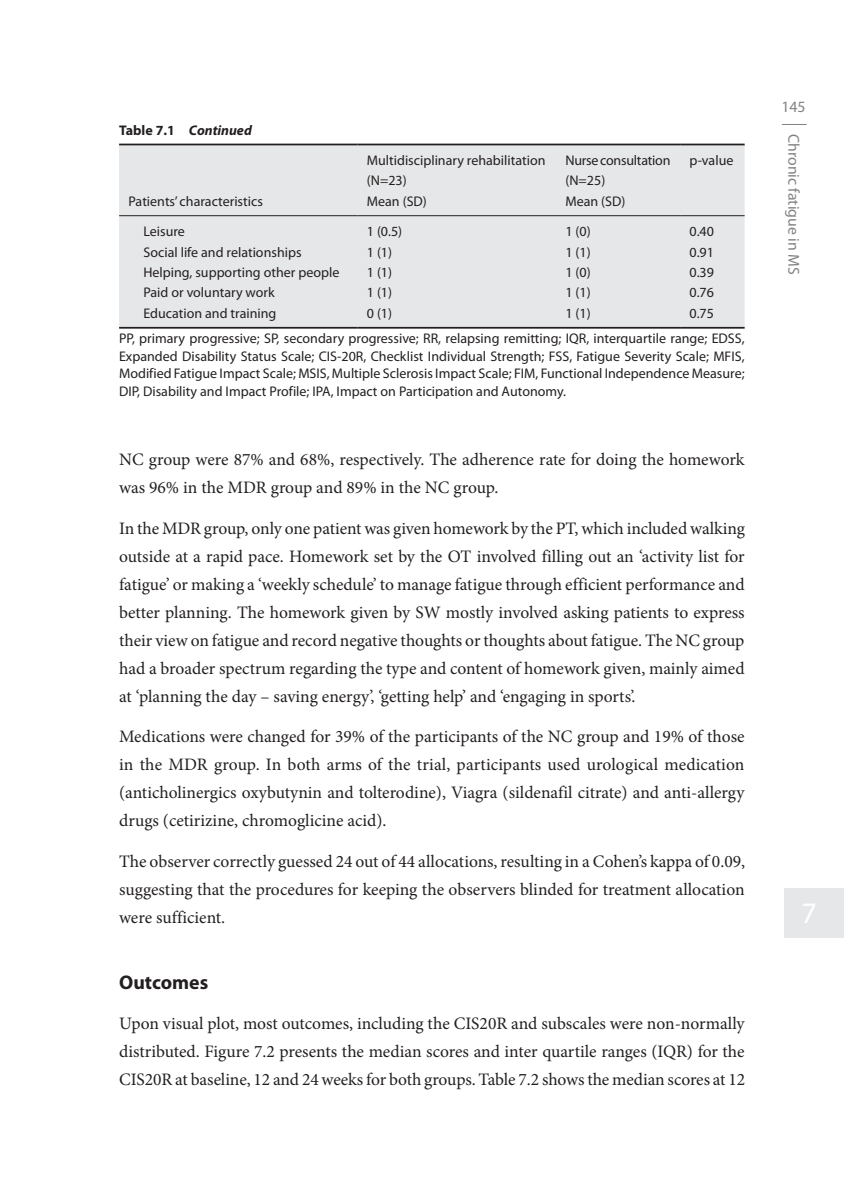
<style>
.page{position:relative;width:844px;height:1191px;background:#fff}
.page>*{position:absolute;margin:0;border:0;box-sizing:border-box;transform-origin:0 0}
.t1{font:29.75px "Myriad Pro";color:#fff}
.t2{font:700 19.78px "Myriad Pro";color:#231f20}
.t3{font:17.5px/28px "Minion Pro";letter-spacing:-.005em;color:#231f20;text-align:justify}
.t4{font:15.75px "Myriad Pro";color:#808285}
.t5{font:14px/17.5px "Myriad Pro";color:#231f20}
.t6{font:italic 700 14px "Myriad Pro";color:#231f20}
.s1{font-style:normal}
</style>
<div class="page">
<svg style="left:781px;top:124px;width:25px;height:1px"></svg>
<div style="left:784px;top:888px;width:59px;height:50px;background:#e6e7e9"></div>
<div style="left:119px;top:145px;width:625px;height:182px;background:#e6e7e9"></div>
<hr style="left:119px;top:327px;width:238px;height:2px;background:#231f20">
<hr style="left:357px;top:327px;width:199px;height:2px;background:#231f20">
<hr style="left:556px;top:327px;width:124px;height:2px;background:#231f20">
<hr style="left:680px;top:327px;width:64px;height:2px;background:#231f20">
<hr style="left:119px;top:144px;width:238px;height:1px;background:#231f20">
<hr style="left:357px;top:144px;width:199px;height:1px;background:#231f20">
<hr style="left:556px;top:144px;width:124px;height:1px;background:#231f20">
<hr style="left:680px;top:144px;width:64px;height:1px;background:#231f20">
<hr style="left:119px;top:215px;width:238px;height:1px;background:#231f20">
<hr style="left:357px;top:215px;width:199px;height:1px;background:#231f20">
<hr style="left:556px;top:215px;width:124px;height:1px;background:#231f20">
<hr style="left:680px;top:215px;width:64px;height:1px;background:#231f20">
<p class="t6" style="left:119px;top:121px;width:134px"><span class="s1">Table 7.1</span> Continued</p>
<p class="t5" style="left:367px;top:151px;width:180px">Multidisciplinary rehabilitation</p>
<p class="t5" style="left:565px;top:151px;width:107px">Nurse consultation</p>
<p class="t5" style="left:689px;top:151px;width:45px">p-value</p>
<p class="t5" style="left:367px;top:172px;width:41px">(N=23)</p>
<p class="t5" style="left:565px;top:172px;width:41px">(N=25)</p>
<p class="t5" style="left:128px;top:192px;width:136px">Patients’ characteristics</p>
<p class="t5" style="left:367px;top:192px;width:61px">Mean (SD)</p>
<p class="t5" style="left:565px;top:192px;width:61px">Mean (SD)</p>
<p class="t5" style="left:143px;top:222px;width:43px">Leisure</p>
<p class="t5" style="left:367px;top:222px;width:37px">1 (0.5)</p>
<p class="t5" style="left:565px;top:222px;width:27px">1 (0)</p>
<p class="t5" style="left:689px;top:222px;width:26px">0.40</p>
<p class="t5" style="left:143px;top:243px;width:160px">Social life and relationships</p>
<p class="t5" style="left:367px;top:243px;width:27px">1 (1)</p>
<p class="t5" style="left:565px;top:243px;width:27px">1 (1)</p>
<p class="t5" style="left:689px;top:243px;width:26px">0.91</p>
<p class="t5" style="left:143px;top:263px;width:197px">Helping, supporting other people</p>
<p class="t5" style="left:367px;top:263px;width:27px">1 (1)</p>
<p class="t5" style="left:565px;top:263px;width:27px">1 (0)</p>
<p class="t5" style="left:689px;top:263px;width:26px">0.39</p>
<p class="t5" style="left:143px;top:284px;width:133px">Paid or voluntary work</p>
<p class="t5" style="left:367px;top:284px;width:27px">1 (1)</p>
<p class="t5" style="left:565px;top:284px;width:27px">1 (1)</p>
<p class="t5" style="left:689px;top:284px;width:26px">0.76</p>
<p class="t5" style="left:143px;top:304px;width:134px">Education and training</p>
<p class="t5" style="left:367px;top:304px;width:27px">0 (1)</p>
<p class="t5" style="left:565px;top:304px;width:27px">1 (1)</p>
<p class="t5" style="left:119px;top:300px;width:627px;line-height:25.4px;text-indent:570px">0.75<br>PP, primary progressive; SP, secondary progressive; RR, relapsing remitting; IQR, interquartile range; EDSS,</p>
<p class="t5" style="left:119px;top:347px;width:627px;text-align:justify">Expanded Disability Status Scale; CIS-20R, Checklist Individual Strength; FSS, Fatigue Severity Scale; MFIS, Modified Fatigue Impact Scale; MSIS, Multiple Sclerosis Impact Scale; FIM, Functional Independence Measure; DIP, Disability and Impact Profile; IPA, Impact on Participation and Autonomy.</p>
<p class="t3" style="left:119px;top:446px;width:626px">NC group were 87% and 68%, respectively. The adherence rate for doing the homework was 96% in the MDR group and 89% in the NC group.</p>
<p class="t3" style="left:119px;top:514px;width:627px">In the MDR group, only one patient was given homework by the PT, which included walking outside at a rapid pace. Homework set by the OT involved filling out an ‘activity list for fatigue’ or making a ‘weekly schedule’ to manage fatigue through efficient performance and better planning. The homework given by SW mostly involved asking patients to express their view on fatigue and record negative thoughts or thoughts about fatigue. The NC group had a broader spectrum regarding the type and content of homework given, mainly aimed at ‘planning the day – saving energy’, ‘getting help’ and ‘engaging in sports’.</p>
<p class="t3" style="left:119px;top:722px;width:627px">Medications were changed for 39% of the participants of the NC group and 19% of those in the MDR group. In both arms of the trial, participants used urological medication (anticholinergics oxybutynin and tolterodine), Viagra (sildenafil citrate) and anti-allergy drugs (cetirizine, chromoglicine acid).</p>
<p class="t3" style="left:119px;top:847px;width:627px">The observer correctly guessed 24 out of 44 allocations, resulting in a Cohen’s kappa of 0.09, suggesting that the procedures for keeping the observers blinded for treatment allocation were sufficient.</p>
<p class="t2" style="left:119px;top:969px;width:91px">Outcomes</p>
<p class="t3" style="left:119px;top:1009px;width:627px">Upon visual plot, most outcomes, including the CIS20R and subscales were non-normally distributed. Figure 7.2 presents the median scores and inter quartile ranges (IQR) for the CIS20R at baseline, 12 and 24 weeks for both groups. Table 7.2 shows the median scores at 12</p>
<p class="t4" style="left:781px;top:97px;width:26px">145</p>
<p class="t4" style="left:803px;top:134px;width:142px;rotate:90deg">Chronic fatigue in MS</p>
<h1 class="t1" style="left:801px;top:894px;width:17px">7</h1>
</div>
